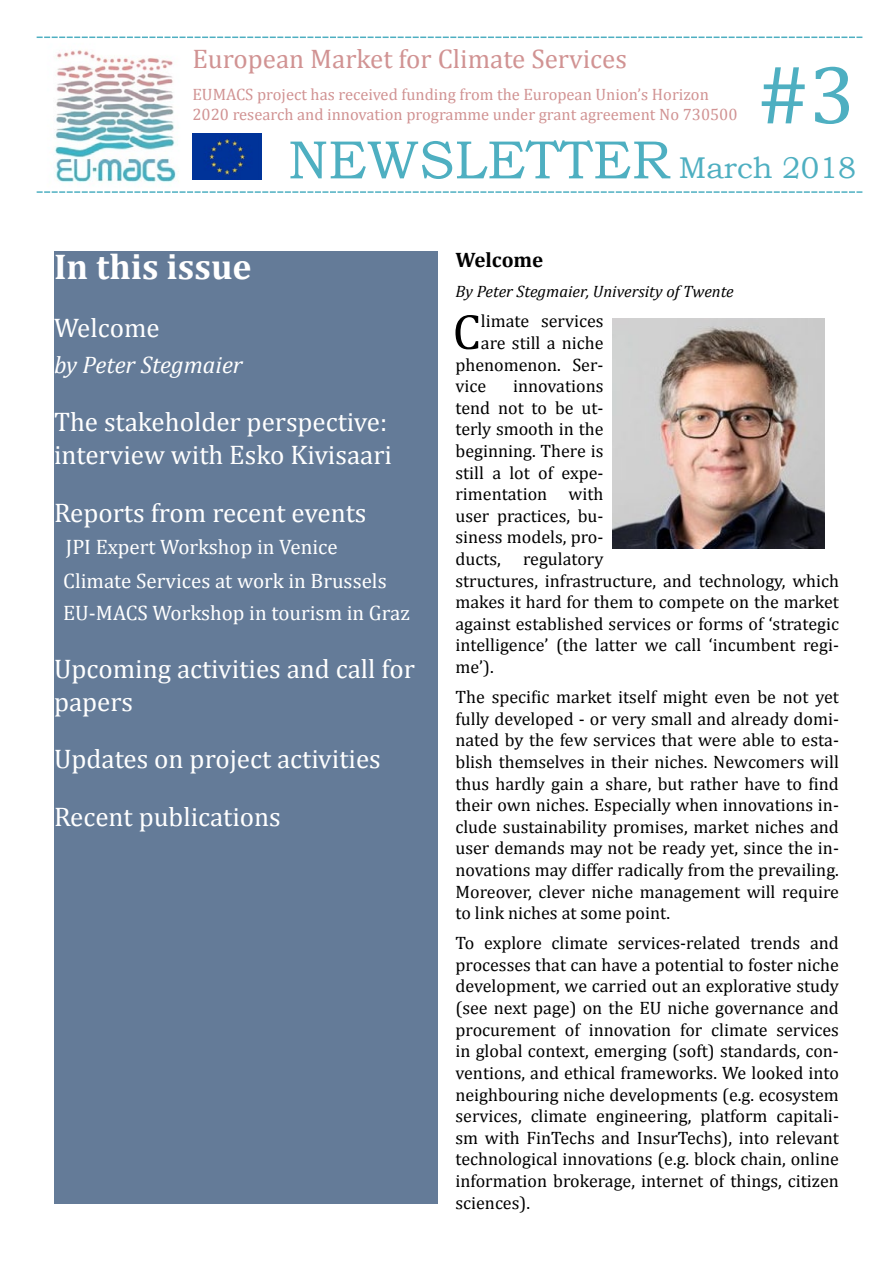
<style>
.page{position:relative;width:893px;height:1263px;background:#fff}
.page>*{position:absolute;margin:0;border:0;box-sizing:border-box;transform-origin:0 0}
.t1{font:84px "Cambria";color:#4eafc1}
.t2{font:54px "Bookman Old Style";color:#4eafc1}
.t3{font:50.4px "Cambria";color:#000}
.t4{font:700 36px "Cambria";color:#fff}
.t5{font:27px/32.4px "Cambria";color:#fff}
.t6{font:27px "Cambria";color:#d19393}
.t7{font:italic 24px "Cambria";color:#fff}
.t8{font:21px/33px "Cambria";color:#fff}
.t9{font:700 21px "Cambria";color:#000}
.t10{font:18px/21.6px "Cambria";color:#000;text-align:justify}
.t11{font:16.5px/19.8px "Cambria";color:#d19393}
.t12{font:italic 16.5px "Cambria";color:#000}
.s1{font-size:30px}
</style>
<div class="page">
<img style="left:36px;top:36px;width:154px;height:157px">
<svg style="left:37px;top:37px;width:825px;height:1px"></svg>
<svg style="left:37px;top:191px;width:825px;height:2px;background:#93ced9"></svg>
<img style="left:192px;top:133px;width:69px;height:46px">
<div style="left:54px;top:251px;width:383px;height:952px;background:#647b98"></div>
<img style="left:612px;top:319px;width:212px;height:230px">
<h3 class="t6" style="left:192px;top:43px;width:436px">European Market for Climate Services</h3>
<p class="t11" style="left:192px;top:84px;width:547px">EUMACS project has received funding from the European Union’s Horizon<br>2020 research and innovation programme under grant agreement No 730500</p>
<h1 class="t1" style="left:757px;top:45px;width:100px">#3</h1>
<h2 class="t2" style="left:288px;top:125px;width:570px">NEWSLETTER <span class="s1">March 2018</span></h2>
<h3 class="t4" style="left:54px;top:241px;width:199px">In this issue</h3>
<h3 class="t5" style="left:54px;top:311px;width:107px">Welcome</h3>
<h3 class="t7" style="left:54px;top:348px;width:190px">by Peter Stegmaier</h3>
<h3 class="t5" style="left:54px;top:406px;width:340px">The stakeholder perspective: interview with Esko Kivisaari</h3>
<h3 class="t5" style="left:54px;top:496px;width:314px">Reports from recent events</h3>
<p class="t8" style="left:63px;top:530px;width:348px">JPI Expert Workshop in Venice<br>Climate Services at work in Brussels<br>EU-MACS Workshop in tourism in Graz</p>
<h3 class="t5" style="left:54px;top:653px;width:362px">Upcoming activities and call for papers</h3>
<h3 class="t5" style="left:54px;top:730px;width:328px;line-height:57.9px">Updates on project activities<br>Recent publications</h3>
<p class="t9" style="left:455px;top:245px;width:89px">Welcome</p>
<p class="t12" style="left:455px;top:280px;width:280px">By Peter Stegmaier, University of Twente</p>
<h3 class="t3" style="left:453px;top:302px;width:30px">C</h3>
<p class="t10" style="left:481px;top:310px;width:124px">limate services</p>
<p class="t10" style="left:481px;top:332px;width:124px">are still a niche</p>
<p class="t10" style="left:455px;top:354px;width:150px">phenomenon. Ser-</p>
<p class="t10" style="left:455px;top:375px;width:32px">vice</p>
<p class="t10" style="left:455px;top:375px;width:385px;text-align:left;text-indent:58px">innovations<br>tend not to be ut-<br>terly smooth in the<br>beginning. There is<br>still a lot of expe-<br>rimentation with<br>user practices, bu-<br>siness models, pro-<br>ducts, regulatory<br>structures, infrastructure, and technology, which makes it hard for them to compete on the market against established services or forms of ‘strategic intelligence’ (the latter we call ‘incumbent regi&shy;me’).</p>
<p class="t10" style="left:455px;top:686px;width:385px">The specific market itself might even be not yet fully developed - or very small and already domi&shy;nated by the few services that were able to esta&shy;blish themselves in their niches. Newcomers will thus hardly gain a share, but rather have to find their own niches. Especially when innovations in&shy;clude sustainability promises, market niches and user demands may not be ready yet, since the in&shy;novations may differ radically from the prevailing.<br>Moreover, clever niche management will require to link niches at some point.</p>
<p class="t10" style="left:455px;top:932px;width:385px">To explore climate services-related trends and processes that can have a potential to foster niche development, we carried out an explorative study (see next page) on the EU niche governance and procurement of innovation for climate services in global context, emerging (soft) standards, con&shy;ventions, and ethical frameworks. We looked into neighbouring niche developments (e.g. ecosystem services, climate engineering, platform capitali&shy;sm with FinTechs and InsurTechs), into relevant technological innovations (e.g. block chain, online information brokerage, internet of things, citizen sciences).</p>
</div>
